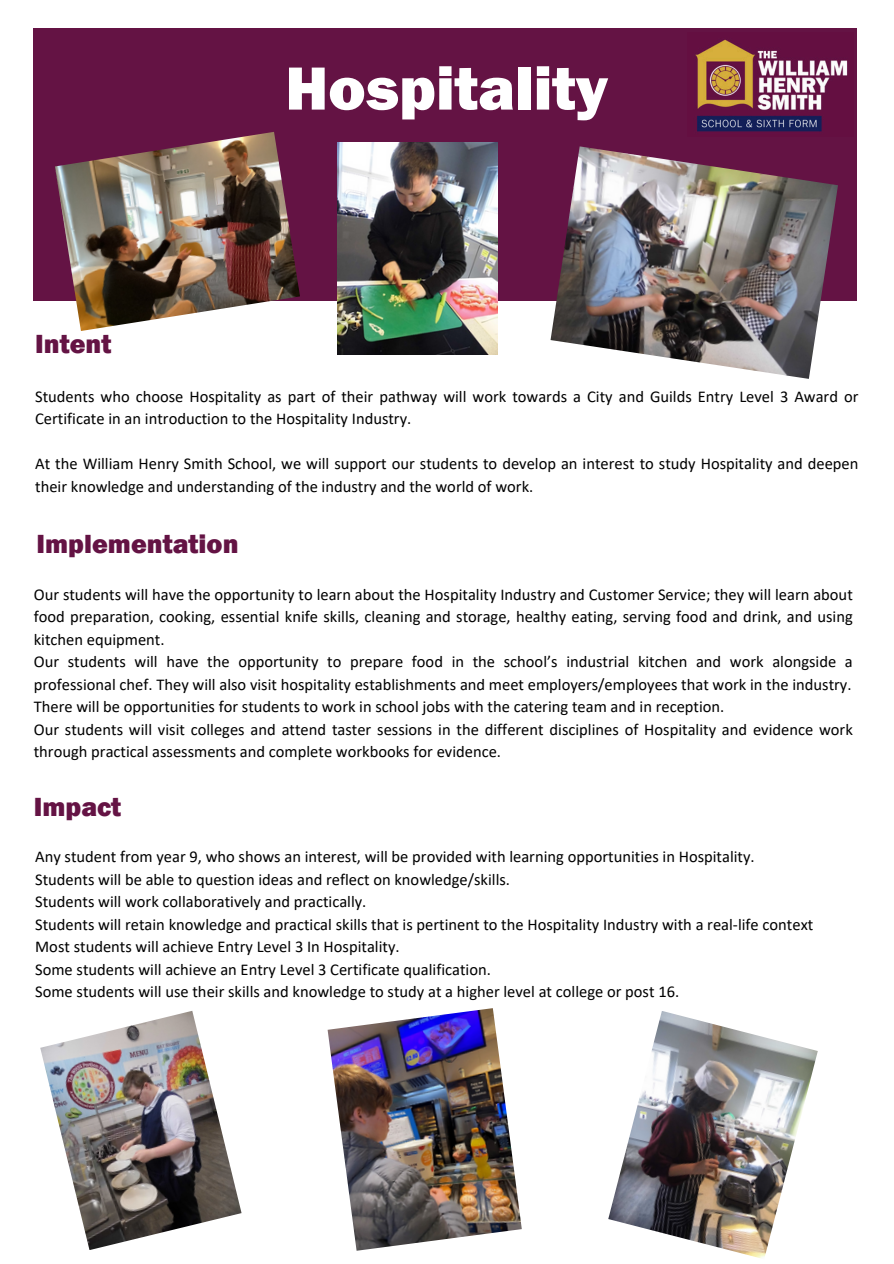
<style>
.page{position:relative;width:894px;height:1264px;background:#fff}
.page>*{position:absolute;margin:0;border:0;box-sizing:border-box;transform-origin:0 0}
.t1{font:800 63px "Franklin Gothic";color:#fff}
.t2{font:800 27px "Franklin Gothic";color:#641344}
.t3{font:16.5px/22.5px "Calibri";color:#000}
</style>
<div class="page">
<div style="left:34px;top:29px;width:822px;height:272px;background:#641344"></div>
<img style="left:695px;top:39px;width:153px;height:93px">
<img style="left:337px;top:142px;width:160px;height:213px">
<img style="left:550px;top:146px;width:287px;height:233px">
<img style="left:55px;top:132px;width:245px;height:199px">
<img style="left:40px;top:1011px;width:201px;height:239px">
<img style="left:608px;top:1011px;width:209px;height:247px">
<img style="left:327px;top:1008px;width:194px;height:242px">
<p class="t2" style="left:35px;top:328px;width:78px">Intent</p>
<p class="t1" style="left:285px;top:52px;width:324px">Hospitality</p>
<p class="t3" style="left:35px;top:386px;width:824px">Students who choose Hospitality as part of their pathway will work towards a City and Guilds Entry Level 3 Award or<br>Certificate in an introduction to the Hospitality Industry.</p>
<p class="t3" style="left:35px;top:454px;width:824px">At the William Henry Smith School, we will support our students to develop an interest to study Hospitality and deepen their knowledge and understanding of the industry and the world of work.</p>
<h2 class="t2" style="left:37px;top:528px;width:203px">Implementation</h2>
<h2 class="t3" style="left:34px;top:584px;width:820px;text-align:justify">Our students will have the opportunity to learn about the Hospitality Industry and Customer Service; they will learn about food preparation, cooking, essential knife skills, cleaning and storage, healthy eating, serving food and drink, and using kitchen equipment.</h2>
<p class="t3" style="left:34px;top:651px;width:820px">Our students will have the opportunity to prepare food in the school’s industrial kitchen and work alongside a professional chef. They will also visit hospitality establishments and meet employers/employees that work in the industry.</p>
<p class="t3" style="left:34px;top:696px;width:692px">There will be opportunities for students to work in school jobs with the catering team and in reception.</p>
<p class="t3" style="left:34px;top:719px;width:820px">Our students will visit colleges and attend taster sessions in the different disciplines of Hospitality and evidence work through practical assessments and complete workbooks for evidence.</p>
<p class="t2" style="left:34px;top:791px;width:89px">Impact</p>
<p class="t3" style="left:35px;top:846px;width:721px">Any student from year 9, who shows an interest, will be provided with learning opportunities in Hospitality.</p>
<p class="t3" style="left:35px;top:869px;width:476px">Students will be able to question ideas and reflect on knowledge/skills.</p>
<p class="t3" style="left:35px;top:891px;width:332px">Students will work collaboratively and practically.</p>
<p class="t3" style="left:35px;top:914px;width:779px">Students will retain knowledge and practical skills that is pertinent to the Hospitality Industry with a real-life context</p>
<p class="t3" style="left:35px;top:936px;width:366px">Most students will achieve Entry Level 3 In Hospitality.</p>
<p class="t3" style="left:35px;top:959px;width:457px">Some students will achieve an Entry Level 3 Certificate qualification.</p>
<p class="t3" style="left:35px;top:981px;width:645px">Some students will use their skills and knowledge to study at a higher level at college or post 16.</p>
</div>
